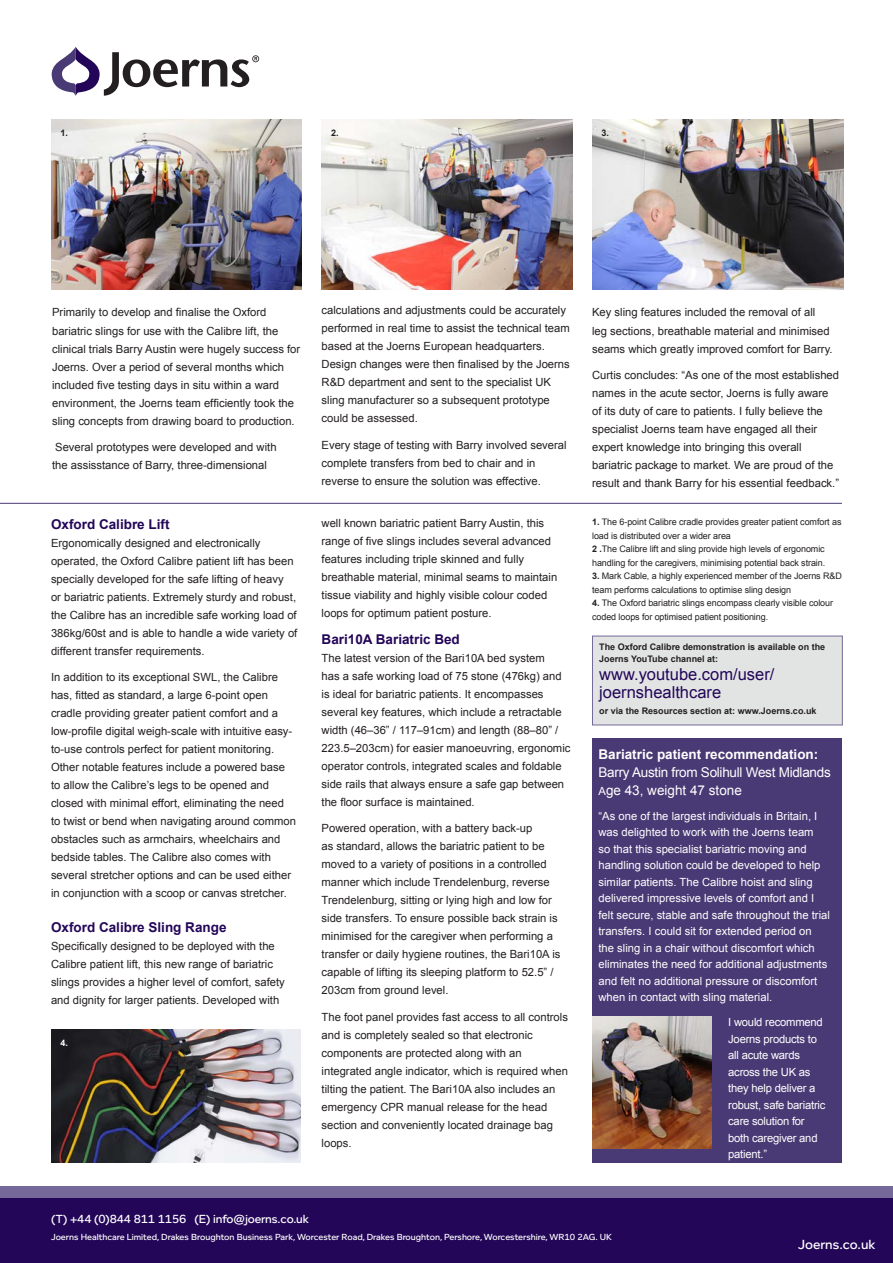
<style>
.page{position:relative;width:893px;height:1263px;background:#fff}
.page>*{position:absolute;margin:0;border:0;box-sizing:border-box;transform-origin:0 0}
.t1{font:16.5px/18px "Arial";color:#230658}
.t2{font:13.5px/18px "Arial";letter-spacing:-.02em;color:#fff}
.t3{font:700 13.5px "Arial";color:#230658}
.t4{font:500 13.5px "Foundry Context";color:#fff}
.t5{font:500 12px "Foundry Context";letter-spacing:-.01em;color:#fff}
.t6{font:11.25px/18px "Arial";color:#231f20}
.t7{font:11.25px/16.5px "Arial";color:#fff}
.t8{font:11.25px/16.5px "Arial";letter-spacing:-.02em;color:#fff}
.t9{font:9px/13.5px "Arial";letter-spacing:-.01em;color:#231f20}
.t10{font:700 9px/12px "Arial";color:#231f20}
.t11{font:500 9px "Foundry Context";color:#fff}
.t12{font:700 9px "Arial";color:#fff}
.s1{font-weight:700}
.s2{font-size:11.25px}
</style>
<div class="page">
<div style="left:592px;top:636px;width:251px;height:89px;background:#e2e4e4;border:1px solid #746999"></div>
<div style="left:0;top:1186px;width:893px;height:77px;background:#746999"></div>
<div style="left:0;top:1198px;width:893px;height:65px;background:#230658"></div>
<img style="left:51px;top:1029px;width:250px;height:133px">
<hr style="left:0;top:503px;width:842px;height:1px;background:#493974">
<div style="left:592px;top:738px;width:250px;height:424px;background:#493974"></div>
<img style="left:592px;top:1017px;width:119px;height:131px">
<img style="left:592px;top:119px;width:251px;height:170px">
<img style="left:51px;top:119px;width:251px;height:170px">
<img style="left:322px;top:119px;width:250px;height:170px">
<svg style="left:52px;top:47px;width:207px;height:49px"></svg>
<p class="t10" style="left:61px;top:127px;width:9px">1.</p>
<p class="t10" style="left:331px;top:127px;width:9px">2.</p>
<p class="t10" style="left:602px;top:127px;width:9px">3.</p>
<p class="t6" style="left:52px;top:304px;width:250px">Primarily to develop and finalise the Oxford bariatric slings for use with the Calibre lift, the clinical trials Barry Austin were hugely success for Joerns. Over a period of several months which included five testing days in situ within a ward environment, the Joerns team efficiently took the sling concepts from drawing board to production.</p>
<p class="t6" style="left:52px;top:438px;width:226px">Several prototypes were developed and with the assisstance of Barry, three-dimensional</p>
<p class="t3" style="left:51px;top:515px;width:120px">Oxford Calibre Lift</p>
<p class="t6" style="left:51px;top:534px;width:248px">Ergonomically designed and electronically operated, the Oxford Calibre patient lift has been specially developed for the safe lifting of heavy<br>or bariatric patients. Extremely sturdy and robust, the Calibre has an incredible safe working load of 386kg/60st and is able to handle a wide variety of different transfer requirements.</p>
<p class="t6" style="left:51px;top:668px;width:247px">In addition to its exceptional SWL, the Calibre has, fitted as standard, a large 6-point open cradle providing greater patient comfort and a low-profile digital weigh-scale with intuitive easy&shy;to-use controls perfect for patient monitoring.<br>Other notable features include a powered base to allow the Calibre’s legs to be opened and closed with minimal effort, eliminating the need to twist or bend when navigating around common obstacles such as armchairs, wheelchairs and bedside tables. The Calibre also comes with several stretcher options and can be used either in conjunction with a scoop or canvas stretcher.</p>
<p class="t3" style="left:51px;top:918px;width:177px">Oxford Calibre Sling Range</p>
<p class="t6" style="left:51px;top:937px;width:235px">Specifically designed to be deployed with the Calibre patient lift, this new range of bariatric slings provides a higher level of comfort, safety and dignity for larger patients. Developed with</p>
<p class="t12" style="left:61px;top:1037px;width:9px">4.</p>
<p class="t6" style="left:322px;top:302px;width:250px">calculations and adjustments could be accurately performed in real time to assist the technical team based at the Joerns European headquarters.<br>Design changes were then finalised by the Joerns R&amp;D department and sent to the specialist UK sling manufacturer so a subsequent prototype could be assessed.</p>
<p class="t6" style="left:322px;top:436px;width:247px">Every stage of testing with Barry involved several complete transfers from bed to chair and in reverse to ensure the solution was effective.</p>
<p class="t6" style="left:322px;top:514px;width:237px">well known bariatric patient Barry Austin, this range of five slings includes several advanced features including triple skinned and fully breathable material, minimal seams to maintain tissue viability and highly visible colour coded loops for optimum patient posture.</p>
<p class="t3" style="left:322px;top:630px;width:140px">Bari10A Bariatric Bed</p>
<p class="t6" style="left:322px;top:649px;width:250px">The latest version of the Bari10A bed system<br>has a safe working load of 75 stone (476kg) and is ideal for bariatric patients. It encompasses several key features, which include a retractable width (46–36” / 117–91cm) and length (88–80” / 223.5–203cm) for easier manoeuvring, ergonomic operator controls, integrated scales and foldable side rails that always ensure a safe gap between the floor surface is maintained.</p>
<p class="t6" style="left:322px;top:819px;width:240px">Powered operation, with a battery back-up<br>as standard, allows the bariatric patient to be moved to a variety of positions in a controlled manner which include Trendelenburg, reverse Trendelenburg, sitting or lying high and low for side transfers. To ensure possible back strain is minimised for the caregiver when performing a transfer or daily hygiene routines, the Bari10A is capable of lifting its sleeping platform to 52.5” / 203cm from ground level.</p>
<p class="t6" style="left:322px;top:1008px;width:248px">The foot panel provides fast access to all controls and is completely sealed so that electronic components are protected along with an integrated angle indicator, which is required when tilting the patient. The Bari10A also includes an emergency CPR manual release for the head section and conveniently located drainage bag loops.</p>
<p class="t6" style="left:592px;top:304px;width:242px">Key sling features included the removal of all leg sections, breathable material and minimised seams which greatly improved comfort for Barry.</p>
<p class="t6" style="left:592px;top:366px;width:248px">Curtis concludes: “As one of the most established names in the acute sector, Joerns is fully aware of its duty of care to patients. I fully believe the specialist Joerns team have engaged all their expert knowledge into bringing this overall bariatric package to market. We are proud of the result and thank Barry for his essential feedback.”</p>
<p class="t9" style="left:592px;top:515px;width:251px"><span class="s1">1.</span> The 6-point Calibre cradle provides greater patient comfort as load is distributed over a wider area<br><span class="s1">2 .</span>The Calibre lift and sling provide high levels of ergonomic handling for the caregivers, minimising potential back strain.</p>
<p class="t9" style="left:592px;top:569px;width:251px"><span class="s1">3.</span> Mark Cable, a highly experienced member of the Joerns R&amp;D team performs calculations to optimise sling design</p>
<p class="t9" style="left:592px;top:596px;width:242px"><span class="s1">4.</span> The Oxford bariatric slings encompass clearly visible colour coded loops for optimised patient positioning.</p>
<p class="t10" style="left:599px;top:641px;width:228px">The Oxford Calibre demonstration is available on the<br>Joerns YouTube channel at:</p>
<p class="t1" style="left:599px;top:665px;width:177px">www.youtube.com/user/ joernshealthcare</p>
<p class="t10" style="left:599px;top:705px;width:219px">or via the Resources section at: www.Joerns.co.uk</p>
<p class="t2" style="left:598px;top:745px;width:234px"><span class="s1">Bariatric patient recommendation:<br></span>Barry Austin from Solihull West Midlands<br><span class="s2">A</span>ge 43, weight 47 stone</p>
<p class="t7" style="left:598px;top:807px;width:233px">“As one of the largest individuals in Britain, I was delighted to work with the Joerns team<br>so that this specialist bariatric moving and handling solution could be developed to help similar patients. The Calibre hoist and sling delivered impressive levels of comfort and I felt secure, stable and safe throughout the trial transfers. I could sit for extended period on the sling in a chair without discomfort which eliminates the need for additional adjustments and felt no additional pressure or discomfort when in contact with sling material.</p>
<p class="t8" style="left:728px;top:1014px;width:99px">I would recommend<br>Joerns products to all acute wards across the UK as they help deliver a robust, safe bariatric care solution for both caregiver and patient.”</p>
<p class="t5" style="left:51px;top:1211px;width:259px">(T) +44 (0)844 811 1156 (E) info@joerns.co.uk</p>
<p class="t11" style="left:51px;top:1232px;width:562px">Joerns Healthcare Limited, Drakes Broughton Business Park, Worcester Road, Drakes Broughton, Pershore, Worcestershire, WR10 2AG. UK</p>
<p class="t4" style="left:798px;top:1237px;width:79px">Joerns.co.uk</p>
</div>
